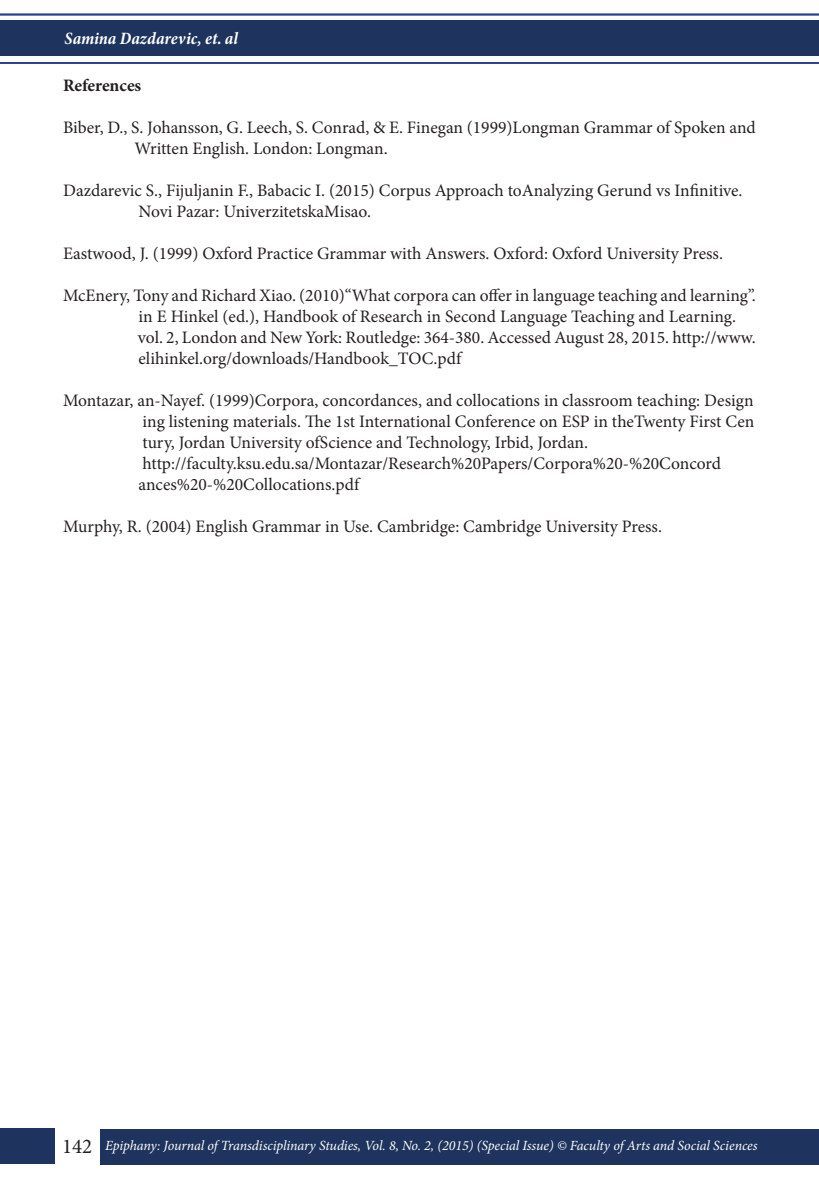
<style>
.page{position:relative;width:819px;height:1191px;background:#fff}
.page>*{position:absolute;margin:0;border:0;box-sizing:border-box;transform-origin:0 0}
.t1{font:21px "Minion Pro";color:#231f20}
.t2{font:17.5px "Minion Pro";color:#231f20}
.t3{font:italic 700 condensed 17.5px "Minion Pro";color:#fff}
.t4{font:700 17.5px "Minion Pro";letter-spacing:-.005em;color:#231f20}
.t5{font:italic 14px "Minion Pro";letter-spacing:-.01em;color:#fff}
</style>
<div class="page">
<div style="left:0;top:21px;width:819px;height:35px;background:#1e335d"></div>
<div style="left:100px;top:1128px;width:719px;height:36px;background:#1e335d"></div>
<div style="left:0;top:1128px;width:54px;height:35px;background:#1e335d"></div>
<hr style="left:0;top:14px;width:819px;height:1px;background:#253f8e">
<hr style="left:0;top:62px;width:819px;height:2px;background:#253f8e">
<p class="t3" style="left:64px;top:26px;width:175px">Samina Dazdarevic, et. al</p>
<p class="t4" style="left:63px;top:73px;width:80px">References</p>
<p class="t2" style="left:63px;top:116px;width:694px">Biber, D., S. Johansson, G. Leech, S. Conrad, &amp; E. Finegan (1999)Longman Grammar of Spoken and</p>
<p class="t2" style="left:135px;top:137px;width:254px">Written English. London: Longman.</p>
<p class="t2" style="left:63px;top:179px;width:681px">Dazdarevic S., Fijuljanin F., Babacic I. (2015) Corpus Approach toAnalyzing Gerund vs Infinitive.</p>
<p class="t2" style="left:138px;top:200px;width:234px">Novi Pazar: UniverzitetskaMisao.</p>
<p class="t2" style="left:63px;top:242px;width:661px">Eastwood, J. (1999) Oxford Practice Grammar with Answers. Oxford: Oxford University Press.</p>
<p class="t2" style="left:63px;top:284px;width:694px">McEnery, Tony and Richard Xiao. (2010)“What corpora can offer in language teaching and learning”.</p>
<p class="t2" style="left:138px;top:305px;width:599px">in E Hinkel (ed.), Handbook of Research in Second Language Teaching and Learning.</p>
<p class="t2" style="left:138px;top:326px;width:619px">vol. 2, London and New York: Routledge: 364-380. Accessed August 28, 2015. http://www.</p>
<p class="t2" style="left:138px;top:347px;width:324px">elihinkel.org/downloads/Handbook_TOC.pdf</p>
<p class="t2" style="left:63px;top:389px;width:692px">Montazar, an-Nayef. (1999)Corpora, concordances, and collocations in classroom teaching: Design</p>
<p class="t2" style="left:142px;top:410px;width:613px">ing listening materials. The 1st International Conference on ESP in theTwenty First Cen</p>
<p class="t2" style="left:142px;top:431px;width:447px">tury, Jordan University ofScience and Technology, Irbid, Jordan.</p>
<p class="t2" style="left:142px;top:452px;width:580px">http://faculty.ksu.edu.sa/Montazar/Research%20Papers/Corpora%20-%20Concord</p>
<p class="t2" style="left:138px;top:473px;width:222px">ances%20-%20Collocations.pdf</p>
<p class="t2" style="left:63px;top:515px;width:600px">Murphy, R. (2004) English Grammar in Use. Cambridge: Cambridge University Press.</p>
<p class="t1" style="left:62px;top:1132px;width:32px">142</p>
<p class="t5" style="left:105px;top:1136px;width:653px">Epiphany: Journal of Transdisciplinary Studies, Vol. 8, No. 2, (2015) (Special Issue) © Faculty of Arts and Social Sciences</p>
</div>
